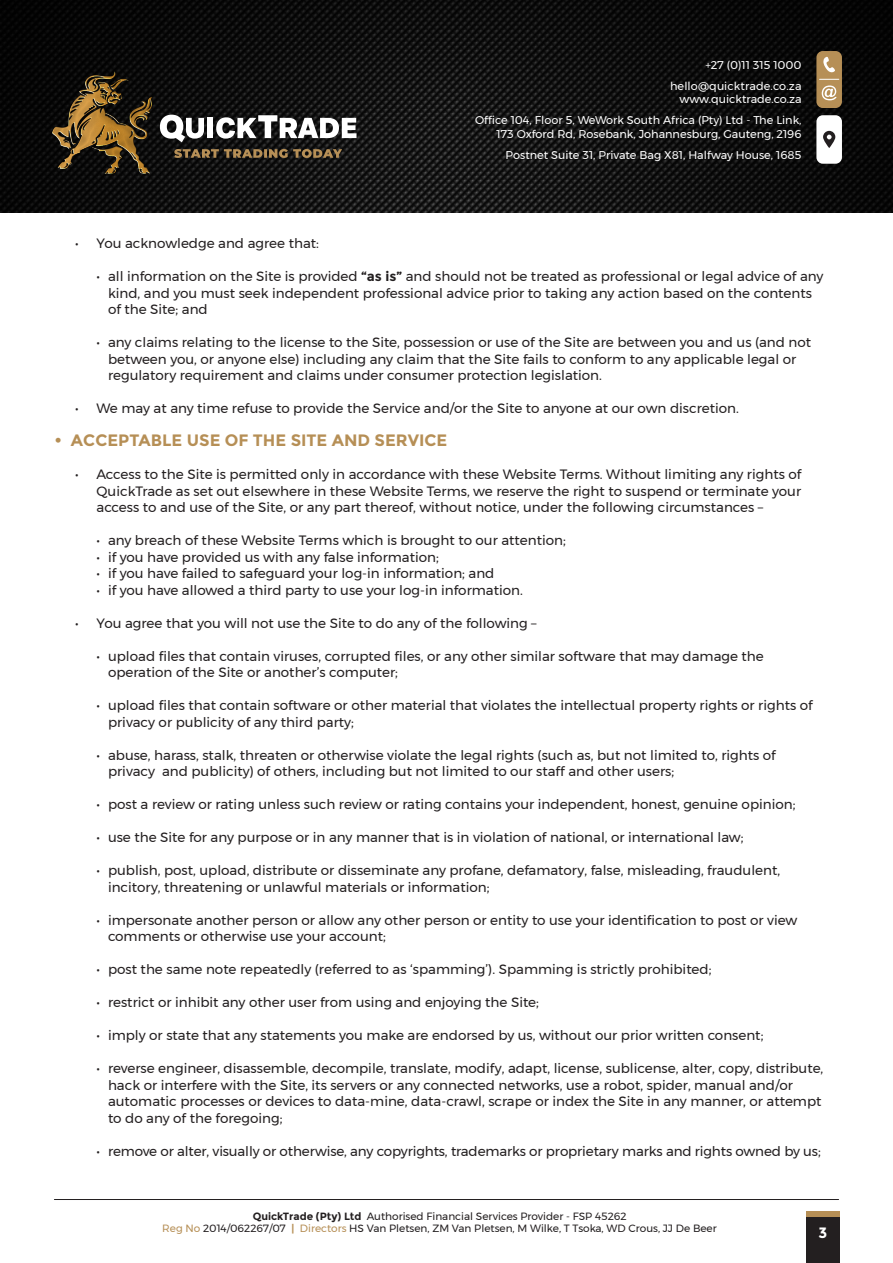
<style>
.page{position:relative;width:893px;height:1263px;background:#fff}
.page>*{position:absolute;margin:0;border:0;box-sizing:border-box;transform-origin:0 0}
.t1{font:700 16.5px "Montserrat";color:#b68f56}
.t2{font:700 15px "Montserrat";color:#fff}
.t3{font:13.5px/16.5px "Montserrat";color:#231f20}
.t4{font:11.25px/21px "Montserrat";color:#fff;text-align:right}
.t5{font:10.5px/12.6px "Montserrat";color:#231f20;text-align:center}
.s1{font-weight:700}
.s2{font-family:"Gotham"}
.s3{color:#b68f56}
.s4{font-weight:700;color:#b68f56}
</style>
<div class="page">
<svg style="left:806px;top:1211px;width:33px;height:7px"></svg>
<div style="left:806px;top:1218px;width:33px;height:45px;background:#231f20"></div>
<img style="left:0;top:0;width:893px;height:213px">
<svg style="left:160px;top:115px;width:44px;height:27px"></svg>
<div style="left:208px;top:118px;width:5px;height:20px;background:#fff"></div>
<svg style="left:216px;top:115px;width:140px;height:24px"></svg>
<img style="left:51px;top:70px;width:105px;height:104px">
<svg style="left:174px;top:149px;width:168px;height:9px;background:#695436"></svg>
<div style="left:816px;top:51px;width:26px;height:57px;background:#b68f56;border-radius:6px"></div>
<div style="left:816px;top:115px;width:26px;height:49px;background:#fff;border-radius:6px"></div>
<svg style="left:823px;top:57px;width:12px;height:16px"></svg>
<svg style="left:820px;top:79px;width:19px;height:21px"></svg>
<svg style="left:823px;top:131px;width:12px;height:16px"></svg>
<svg style="left:827px;top:135px;width:5px;height:4px"></svg>
<hr style="left:54px;top:1199px;width:785px;height:1px;background:#231f20">
<p class="t4" style="left:670px;top:54px;width:133px">+27 (0)11 315 1000 hello@quicktrade.co.za</p>
<p class="t4" style="left:475px;top:89px;width:328px">www.quicktrade.co.za<br>Office 104, Floor 5, WeWork South Africa (Pty) Ltd - The Link,</p>
<p class="t4" style="left:497px;top:123px;width:306px">173 Oxford Rd, Rosebank, Johannesburg, Gauteng, 2196<br>Postnet Suite 31, Private Bag X81, Halfway House, 1685</p>
<p class="t3" style="left:75px;top:235px;width:245px">• You acknowledge and agree that:</p>
<p class="t3" style="left:108px;top:268px;width:717px;text-indent:-11px">• all information on the Site is provided <span class="s1">“as is”</span> and should not be treated as professional or legal advice of any kind, and you must seek independent professional advice prior to taking any action based on the contents of the Site; and</p>
<p class="t3" style="left:108px;top:334px;width:705px;text-indent:-11px">• any claims relating to the license to the Site, possession or use of the Site are between you and us (and not between you, or anyone else) including any claim that the Site fails to conform to any applicable legal or regulatory requirement and claims under consumer protection legislation.</p>
<p class="t3" style="left:75px;top:400px;width:665px">• We may at any time refuse to provide the Service and/or the Site to anyone at our own discretion.</p>
<p class="t1" style="left:54px;top:431px;width:395px"><span class="s2">•</span> ACCEPTABLE USE OF THE SITE AND SERVICE</p>
<p class="t3" style="left:97px;top:466px;width:706px;text-align:justify;text-indent:-21px">• Access to the Site is permitted only in accordance with these Website Terms. Without limiting any rights of QuickTrade as set out elsewhere in these Website Terms, we reserve the right to suspend or terminate your access to and use of the Site, or any part thereof, without notice, under the following circumstances –</p>
<p class="t3" style="left:97px;top:532px;width:471px">• any breach of these Website Terms which is brought to our attention;</p>
<p class="t3" style="left:97px;top:549px;width:344px">• if you have provided us with any false information;</p>
<p class="t3" style="left:97px;top:565px;width:399px">• if you have failed to safeguard your log-in information; and</p>
<p class="t3" style="left:97px;top:582px;width:428px">• if you have allowed a third party to use your log-in information.</p>
<p class="t3" style="left:75px;top:615px;width:463px">• You agree that you will not use the Site to do any of the following –</p>
<p class="t3" style="left:108px;top:648px;width:657px;text-indent:-11px">• upload files that contain viruses, corrupted files, or any other similar software that may damage the operation of the Site or another’s computer;</p>
<p class="t3" style="left:108px;top:697px;width:706px;text-indent:-11px">• upload files that contain software or other material that violates the intellectual property rights or rights of privacy or publicity of any third party;</p>
<p class="t3" style="left:108px;top:747px;width:669px;text-indent:-11px">• abuse, harass, stalk, threaten or otherwise violate the legal rights (such as, but not limited to, rights of privacy and publicity) of others, including but not limited to our staff and other users;</p>
<p class="t3" style="left:97px;top:796px;width:700px">• post a review or rating unless such review or rating contains your independent, honest, genuine opinion;</p>
<p class="t3" style="left:97px;top:829px;width:648px">• use the Site for any purpose or in any manner that is in violation of national, or international law;</p>
<p class="t3" style="left:108px;top:862px;width:674px;text-indent:-11px">• publish, post, upload, distribute or disseminate any profane, defamatory, false, misleading, fraudulent, incitory, threatening or unlawful materials or information;</p>
<p class="t3" style="left:108px;top:912px;width:691px;text-indent:-11px">• impersonate another person or allow any other person or entity to use your identification to post or view comments or otherwise use your account;</p>
<p class="t3" style="left:97px;top:961px;width:616px">• post the same note repeatedly (referred to as ‘spamming’). Spamming is strictly prohibited;</p>
<p class="t3" style="left:97px;top:994px;width:444px">• restrict or inhibit any other user from using and enjoying the Site;</p>
<p class="t3" style="left:97px;top:1027px;width:668px">• imply or state that any statements you make are endorsed by us, without our prior written consent;</p>
<p class="t3" style="left:108px;top:1060px;width:717px;text-indent:-11px">• reverse engineer, disassemble, decompile, translate, modify, adapt, license, sublicense, alter, copy, distribute, hack or interfere with the Site, its servers or any connected networks, use a robot, spider, manual and/or automatic processes or devices to data-mine, data-crawl, scrape or index the Site in any manner, or attempt to do any of the foregoing;</p>
<p class="t3" style="left:97px;top:1143px;width:726px">• remove or alter, visually or otherwise, any copyrights, trademarks or proprietary marks and rights owned by us;</p>
<p class="t5" style="left:162px;top:1210px;width:556px"><span class="s1">QuickTrade (Pty) Ltd</span> Authorised Financial Services Provider - FSP 45262<br><span class="s3">Reg No</span> 2014/062267/07 <span class="s4">|</span> <span class="s3">Directors</span> HS Van Pletsen, ZM Van Pletsen, M Wilke, T Tsoka, WD Crous, JJ De Beer</p>
<p class="t2" style="left:818px;top:1223px;width:10px">3</p>
</div>
